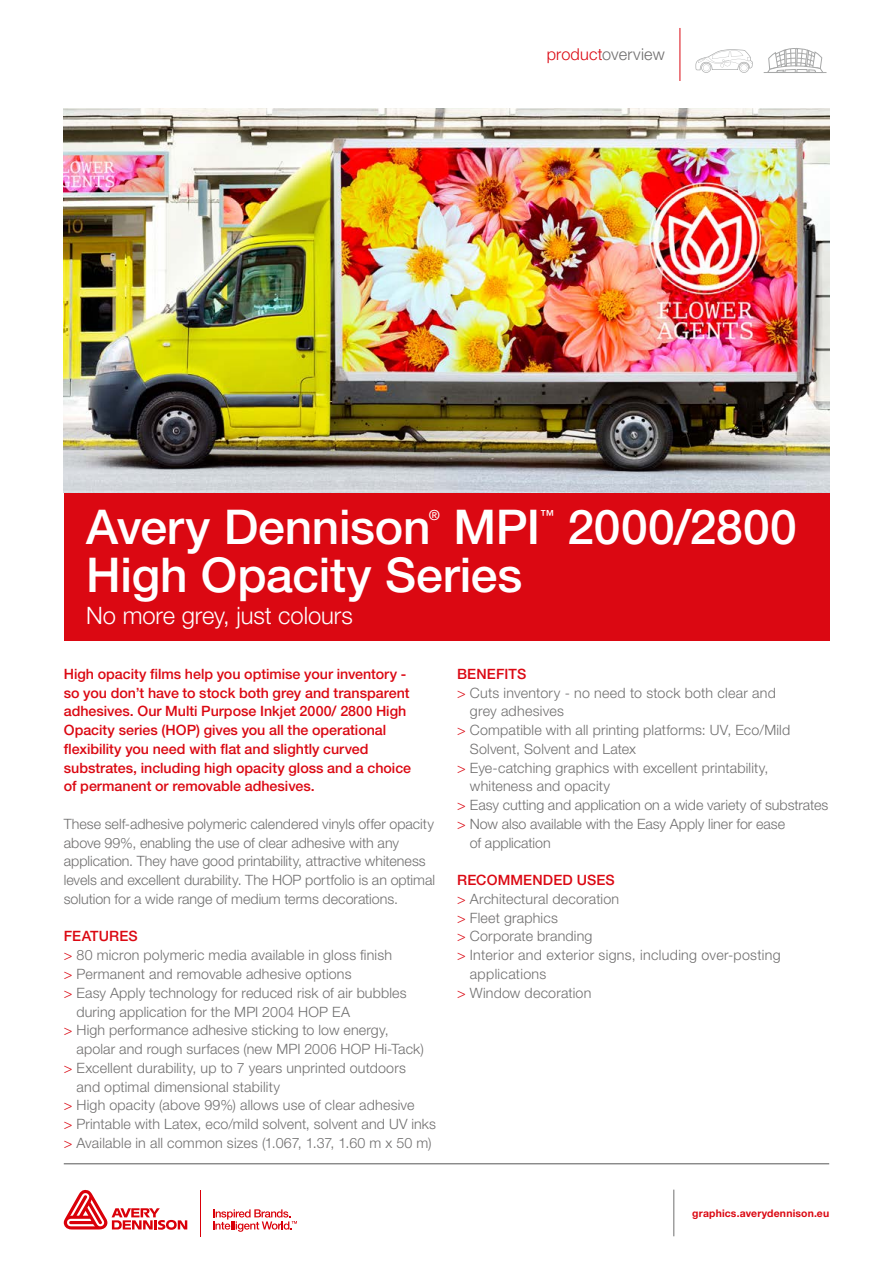
<style>
.page{position:relative;width:893px;height:1263px;background:#fff}
.page>*{position:absolute;margin:0;border:0;box-sizing:border-box;transform-origin:0 0}
.t1{font:500 48px "Helvetica Neue LT Std";letter-spacing:-.005em;color:#fff}
.t2{font:300 24px "Helvetica Neue LT Std";letter-spacing:-.005em;color:#fff}
.t3{font:300 16.35px "Helvetica Neue LT Std";letter-spacing:.01em;color:#706f6f}
.t4{font:300 14.25px/18.8px "Helvetica Neue LT Std";letter-spacing:.01em;color:#706f6f}
.t5{font:500 14.25px/18.8px "Helvetica Neue LT Std";color:#db0812}
.t6{font:500 13.95px "Helvetica Neue LT Std";color:#fff}
.t7{font:700 10.5px "Helvetica Neue LT Std";letter-spacing:.015em;color:#db0812}
.s1{color:#db0812}
</style>
<div class="page">
<hr style="left:64px;top:1163px;width:765px;height:1px;background:#575756">
<hr style="left:674px;top:1189px;width:1px;height:47px;background:#706f6f">
<svg style="left:64px;top:1189px;width:123px;height:41px"></svg>
<hr style="left:201px;top:1190px;width:1px;height:46px;background:#da0009">
<svg style="left:213px;top:1209px;width:84px;height:23px"></svg>
<svg style="left:695px;top:49px;width:58px;height:24px"></svg>
<svg style="left:767px;top:48px;width:56px;height:24px"></svg>
<hr style="left:764px;top:72px;width:62px;height:1px;background:#a7a8a8">
<hr style="left:680px;top:28px;width:1px;height:53px;background:#db0812">
<div style="left:64px;top:492px;width:765px;height:149px;background:#db0812"></div>
<img style="left:64px;top:109px;width:765px;height:383px">
<p class="t3" style="left:547px;top:44px;width:120px"><span class="s1">product</span>overview</p>
<h1 class="t1" style="left:86px;top:498px;width:346px">Avery Dennison</h1>
<p class="t6" style="left:429px;top:507px;width:13px">®</p>
<h1 class="t1" style="left:453px;top:498px;width:88px">MPI</h1>
<p class="t6" style="left:540px;top:506px;width:15px">™</p>
<h1 class="t1" style="left:567px;top:498px;width:231px">2000/2800</h1>
<h1 class="t1" style="left:86px;top:546px;width:437px">High Opacity Series</h1>
<h2 class="t2" style="left:86px;top:601px;width:268px">No more grey, just colours</h2>
<p class="t5" style="left:457px;top:664px;width:71px">BENEFITS</p>
<p class="t4" style="left:457px;top:683px;width:320px"><span class="s1">&gt;</span> Cuts inventory - no need to stock both clear and</p>
<p class="t4" style="left:470px;top:702px;width:96px">grey adhesives</p>
<p class="t4" style="left:457px;top:720px;width:335px"><span class="s1">&gt;</span> Compatible with all printing platforms: UV, Eco/Mild</p>
<p class="t4" style="left:470px;top:739px;width:168px">Solvent, Solvent and Latex</p>
<p class="t4" style="left:457px;top:758px;width:313px"><span class="s1">&gt;</span> Eye-catching graphics with excellent printability,</p>
<p class="t4" style="left:470px;top:777px;width:142px">whiteness and opacity</p>
<p class="t4" style="left:457px;top:795px;width:373px"><span class="s1">&gt;</span> Easy cutting and application on a wide variety of substrates</p>
<p class="t4" style="left:457px;top:814px;width:330px"><span class="s1">&gt;</span> Now also available with the Easy Apply liner for ease</p>
<p class="t4" style="left:470px;top:833px;width:82px">of application</p>
<p class="t5" style="left:457px;top:871px;width:159px">RECOMMENDED USES</p>
<p class="t4" style="left:457px;top:889px;width:164px"><span class="s1">&gt;</span> Architectural decoration</p>
<p class="t4" style="left:457px;top:908px;width:102px"><span class="s1">&gt;</span> Fleet graphics</p>
<p class="t4" style="left:457px;top:927px;width:137px"><span class="s1">&gt;</span> Corporate branding</p>
<p class="t4" style="left:457px;top:945px;width:325px"><span class="s1">&gt;</span> Interior and exterior signs, including over-posting</p>
<p class="t4" style="left:470px;top:964px;width:78px">applications</p>
<p class="t4" style="left:457px;top:983px;width:136px"><span class="s1">&gt;</span> Window decoration</p>
<p class="t5" style="left:64px;top:664px;width:349px">High opacity films help you optimise your inventory - so you don’t have to stock both grey and transparent adhesives. Our Multi Purpose Inkjet 2000/ 2800 High Opacity series (HOP) gives you all the operational flexibility you need with flat and slightly curved substrates, including high opacity gloss and a choice of permanent or removable adhesives.</p>
<p class="t4" style="left:64px;top:814px;width:373px">These self-adhesive polymeric calendered vinyls offer opacity above 99%, enabling the use of clear adhesive with any application. They have good printability, attractive whiteness levels and excellent durability. The HOP portfolio is an optimal solution for a wide range of medium terms decorations.</p>
<p class="t5" style="left:64px;top:927px;width:75px">FEATURES</p>
<p class="t4" style="left:64px;top:945px;width:330px"><span class="s1">&gt;</span> 80 micron polymeric media available in gloss finish</p>
<p class="t4" style="left:64px;top:964px;width:289px"><span class="s1">&gt;</span> Permanent and removable adhesive options</p>
<p class="t4" style="left:64px;top:983px;width:344px"><span class="s1">&gt;</span> Easy Apply technology for reduced risk of air bubbles</p>
<p class="t4" style="left:77px;top:1002px;width:275px">during application for the MPI 2004 HOP EA</p>
<p class="t4" style="left:64px;top:1020px;width:326px"><span class="s1">&gt;</span> High performance adhesive sticking to low energy,</p>
<p class="t4" style="left:77px;top:1039px;width:349px">apolar and rough surfaces (new MPI 2006 HOP Hi-Tack)</p>
<p class="t4" style="left:64px;top:1058px;width:344px"><span class="s1">&gt;</span> Excellent durability, up to 7 years unprinted outdoors</p>
<p class="t4" style="left:77px;top:1077px;width:205px">and optimal dimensional stability</p>
<p class="t4" style="left:64px;top:1095px;width:352px"><span class="s1">&gt;</span> High opacity (above 99%) allows use of clear adhesive</p>
<p class="t4" style="left:64px;top:1114px;width:374px"><span class="s1">&gt;</span> Printable with Latex, eco/mild solvent, solvent and UV inks</p>
<p class="t4" style="left:64px;top:1133px;width:369px"><span class="s1">&gt;</span> Available in all common sizes (1.067, 1.37, 1.60 m x 50 m)</p>
<p class="t7" style="left:692px;top:1207px;width:138px">graphics.averydennison.eu</p>
</div>
